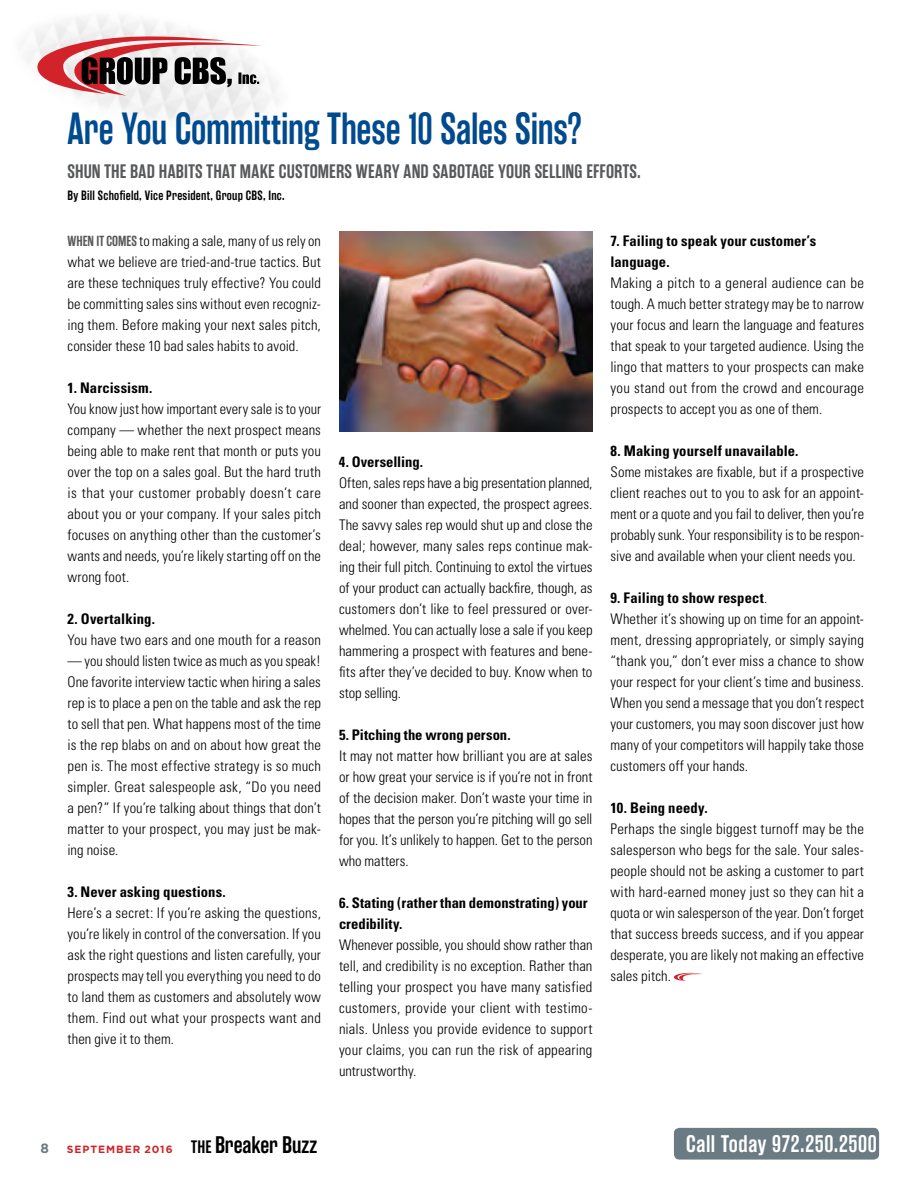
<style>
.page{position:relative;width:918px;height:1188px;background:#fff}
.page>*{position:absolute;margin:0;border:0;box-sizing:border-box;transform-origin:0 0}
.t1{font:600 45px "Rama Gothic E";letter-spacing:-.005em;color:#004a8f;scale:.9 1}
.t2{font:600 24px "Rama Gothic E";letter-spacing:.03em;color:#fff}
.t3{font:600 19.5px "Rama Gothic E";letter-spacing:.01em;color:#58595b}
.t4{font:300 condensed 14.7px/21px "Univers";letter-spacing:.005em;color:#000;text-align:justify}
.t5{font:700 condensed 14.7px/21px "Univers";letter-spacing:.005em;color:#000}
.t6{font:600 13.5px "Rama Gothic E";letter-spacing:.02em;color:#000}
.t7{font:700 13.5px "Gotham";color:#6b7b84}
.t8{font:700 10.5px "Gotham";letter-spacing:.09em;color:#d2232a}
.s1{font-family:"Rama Gothic E";font-weight:600;font-stretch:normal;color:#58595b}
.s2{font-weight:700}
.s3{font-family:"Rama Gothic E";font-weight:600;font-size:18px;color:#000}
.s4{font-family:"Rama Gothic E";font-weight:600;font-size:24px;color:#000}
</style>
<div class="page">
<div style="left:674px;top:1128px;width:205px;height:32px;background:#6b7b84;border-radius:5px"></div>
<svg style="left:37px;top:34px;width:227px;height:62px"></svg>
<svg style="left:674px;top:973px;width:28px;height:8px"></svg>
<img style="left:339px;top:232px;width:253px;height:200px">
<h1 class="t1" style="left:68px;top:104px;width:573px">Are You Committing These 10 Sales Sins?</h1>
<h3 class="t3" style="left:68px;top:160px;width:575px">SHUN THE BAD HABITS THAT MAKE CUSTOMERS WEARY AND SABOTAGE YOUR SELLING EFFORTS.</h3>
<p class="t6" style="left:68px;top:188px;width:219px">By Bill Schofield, Vice President, Group CBS, Inc.</p>
<p class="t4" style="left:68px;top:231px;width:255px"><span class="s1">WHEN IT COMES</span> to making a sale, many of us rely on what we believe are tried-and-true tactics. But are these techniques truly effective? You could be committing sales sins without even recogniz&shy;ing them. Before making your next sales pitch, consider these 10 bad sales habits to avoid.</p>
<p class="t5" style="left:68px;top:377px;width:86px">1. Narcissism.</p>
<p class="t4" style="left:68px;top:399px;width:255px">You know just how important every sale is to your company — whether the next prospect means being able to make rent that month or puts you over the top on a sales goal. But the hard truth is that your customer probably doesn’t care about you or your company. If your sales pitch focuses on anything other than the customer’s wants and needs, you’re likely starting off on the wrong foot.</p>
<p class="t5" style="left:68px;top:608px;width:89px">2. Overtalking.</p>
<p class="t4" style="left:68px;top:630px;width:255px">You have two ears and one mouth for a reason</p>
<p class="t4" style="left:68px;top:651px;width:255px">— you should listen twice as much as you speak!<br>One favorite interview tactic when hiring a sales rep is to place a pen on the table and ask the rep to sell that pen. What happens most of the time is the rep blabs on and on about how great the pen is. The most effective strategy is so much simpler. Great salespeople ask, “Do you need a pen?” If you’re talking about things that don’t matter to your prospect, you may just be mak&shy;ing noise.</p>
<p class="t5" style="left:68px;top:881px;width:160px">3. Never asking questions.</p>
<p class="t4" style="left:68px;top:903px;width:255px">Here’s a secret: If you’re asking the questions, you’re likely in control of the conversation. If you ask the right questions and listen carefully, your prospects may tell you everything you need to do to land them as customers and absolutely wow them. Find out what your prospects want and then give it to them.</p>
<p class="t5" style="left:339px;top:451px;width:86px">4. Overselling.</p>
<p class="t4" style="left:339px;top:472px;width:255px">Often, sales reps have a big presentation planned, and sooner than expected, the prospect agrees.<br>The savvy sales rep would shut up and close the deal; however, many sales reps continue mak&shy;ing their full pitch. Continuing to extol the virtues of your product can actually backfire, though, as customers don’t like to feel pressured or over&shy;whelmed. You can actually lose a sale if you keep hammering a prospect with features and bene&shy;fits after they’ve decided to buy. Know when to stop selling.</p>
<p class="t5" style="left:339px;top:724px;width:173px">5. Pitching the wrong person.</p>
<p class="t4" style="left:339px;top:745px;width:255px">It may not matter how brilliant you are at sales or how great your service is if you’re not in front of the decision maker. Don’t waste your time in hopes that the person you’re pitching will go sell for you. It’s unlikely to happen. Get to the person who matters.</p>
<p class="t5" style="left:339px;top:892px;width:250px">6. Stating (rather than demonstrating) your credibility.</p>
<p class="t4" style="left:339px;top:934px;width:255px">Whenever possible, you should show rather than tell, and credibility is no exception. Rather than telling your prospect you have many satisfied customers, provide your client with testimo&shy;nials. Unless you provide evidence to support your claims, you can run the risk of appearing untrustworthy.</p>
<p class="t5" style="left:610px;top:230px;width:207px">7. Failing to speak your customer’s language.</p>
<p class="t4" style="left:610px;top:273px;width:255px">Making a pitch to a general audience can be tough. A much better strategy may be to narrow your focus and learn the language and features that speak to your targeted audience. Using the lingo that matters to your prospects can make you stand out from the crowd and encourage prospects to accept you as one of them.</p>
<p class="t5" style="left:610px;top:440px;width:190px">8. Making yourself unavailable.</p>
<p class="t4" style="left:610px;top:462px;width:255px">Some mistakes are fixable, but if a prospective client reaches out to you to ask for an appoint&shy;ment or a quote and you fail to deliver, then you’re probably sunk. Your responsibility is to be respon&shy;sive and available when your client needs you.</p>
<p class="t4" style="left:610px;top:588px;width:255px;text-align:left"><span class="s2">9. Failing to show respect</span>.<br>Whether it’s showing up on time for an appoint&shy;ment, dressing appropriately, or simply saying “thank you,” don’t ever miss a chance to show your respect for your client’s time and business.<br>When you send a message that you don’t respect your customers, you may soon discover just how many of your competitors will happily take those customers off your hands.</p>
<p class="t5" style="left:610px;top:797px;width:99px">10. Being needy.</p>
<p class="t4" style="left:610px;top:819px;width:255px">Perhaps the single biggest turnoff may be the salesperson who begs for the sale. Your sales&shy;people should not be asking a customer to part with hard-earned money just so they can hit a quota or win salesperson of the year. Don’t forget that success breeds success, and if you appear desperate, you are likely not making an effective sales pitch.</p>
<p class="t7" style="left:40px;top:1139px;width:10px">8</p>
<p class="t8" style="left:67px;top:1142px;width:252px">SEPTEMBER 2016 <span class="s3">THE</span> <span class="s4">Breaker Buzz</span></p>
<h2 class="t2" style="left:686px;top:1130px;width:192px">Call Today 972.250.2500</h2>
</div>
